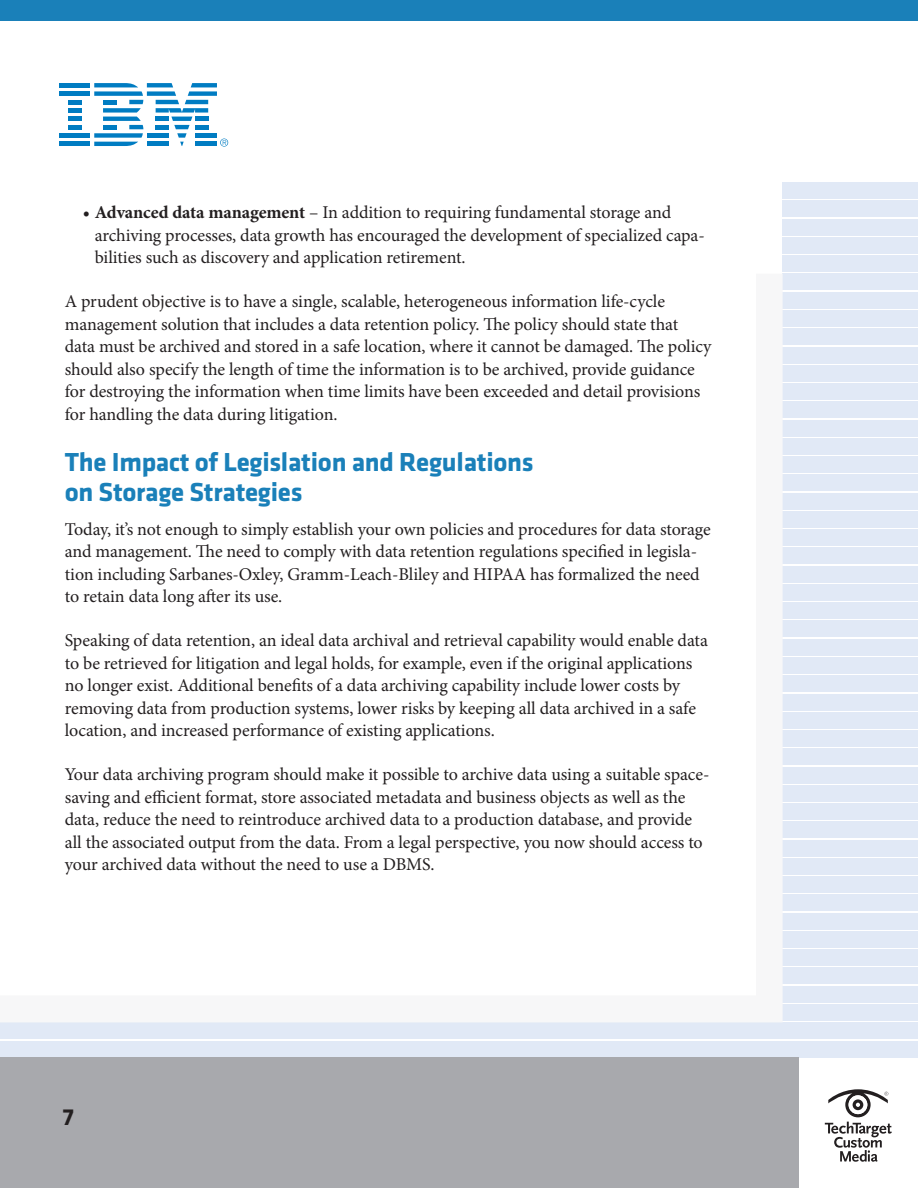
<style>
.page{position:relative;width:918px;height:1188px;background:#fff}
.page>*{position:absolute;margin:0;border:0;box-sizing:border-box;transform-origin:0 0}
.Blue_SubHead{font:700 27px/30px "Klavika";letter-spacing:-.01em;color:#1a80b9}
.t1{font:700 24px "Klavika";color:#231f20}
.Body{font:18px/22.5px "Minion Pro";letter-spacing:-.005em;color:#231f20}
.s1{font-weight:700}
</style>
<div class="page">
<div style="left:0;top:0;width:918px;height:20px;background:#1a80b9"></div>
<div style="left:783px;top:182px;width:135px;height:17px;background:#e1e9f6"></div>
<div style="left:783px;top:201px;width:135px;height:16px;background:#e1e9f6"></div>
<div style="left:783px;top:219px;width:135px;height:17px;background:#e1e9f6"></div>
<div style="left:783px;top:237px;width:135px;height:17px;background:#e1e9f6"></div>
<div style="left:783px;top:255px;width:135px;height:17px;background:#e1e9f6"></div>
<div style="left:783px;top:274px;width:135px;height:16px;background:#e1e9f6"></div>
<div style="left:783px;top:292px;width:135px;height:17px;background:#e1e9f6"></div>
<div style="left:783px;top:310px;width:135px;height:17px;background:#e1e9f6"></div>
<div style="left:783px;top:328px;width:135px;height:17px;background:#e1e9f6"></div>
<div style="left:783px;top:347px;width:135px;height:16px;background:#e1e9f6"></div>
<div style="left:783px;top:365px;width:135px;height:17px;background:#e1e9f6"></div>
<div style="left:783px;top:383px;width:135px;height:17px;background:#e1e9f6"></div>
<div style="left:783px;top:401px;width:135px;height:17px;background:#e1e9f6"></div>
<div style="left:783px;top:420px;width:135px;height:16px;background:#e1e9f6"></div>
<div style="left:783px;top:438px;width:135px;height:17px;background:#e1e9f6"></div>
<div style="left:783px;top:456px;width:135px;height:17px;background:#e1e9f6"></div>
<div style="left:783px;top:475px;width:135px;height:16px;background:#e1e9f6"></div>
<div style="left:783px;top:493px;width:135px;height:16px;background:#e1e9f6"></div>
<div style="left:783px;top:511px;width:135px;height:17px;background:#e1e9f6"></div>
<div style="left:783px;top:529px;width:135px;height:17px;background:#e1e9f6"></div>
<div style="left:783px;top:548px;width:135px;height:16px;background:#e1e9f6"></div>
<div style="left:783px;top:566px;width:135px;height:17px;background:#e1e9f6"></div>
<div style="left:783px;top:584px;width:135px;height:17px;background:#e1e9f6"></div>
<div style="left:783px;top:602px;width:135px;height:17px;background:#e1e9f6"></div>
<div style="left:783px;top:621px;width:135px;height:16px;background:#e1e9f6"></div>
<div style="left:783px;top:639px;width:135px;height:17px;background:#e1e9f6"></div>
<div style="left:783px;top:657px;width:135px;height:17px;background:#e1e9f6"></div>
<div style="left:783px;top:675px;width:135px;height:17px;background:#e1e9f6"></div>
<div style="left:783px;top:694px;width:135px;height:16px;background:#e1e9f6"></div>
<div style="left:783px;top:712px;width:135px;height:17px;background:#e1e9f6"></div>
<div style="left:783px;top:730px;width:135px;height:17px;background:#e1e9f6"></div>
<div style="left:783px;top:748px;width:135px;height:17px;background:#e1e9f6"></div>
<div style="left:783px;top:767px;width:135px;height:16px;background:#e1e9f6"></div>
<div style="left:783px;top:785px;width:135px;height:17px;background:#e1e9f6"></div>
<div style="left:783px;top:803px;width:135px;height:17px;background:#e1e9f6"></div>
<div style="left:783px;top:822px;width:135px;height:16px;background:#e1e9f6"></div>
<div style="left:783px;top:840px;width:135px;height:16px;background:#e1e9f6"></div>
<div style="left:783px;top:858px;width:135px;height:17px;background:#e1e9f6"></div>
<div style="left:783px;top:876px;width:135px;height:17px;background:#e1e9f6"></div>
<div style="left:783px;top:895px;width:135px;height:16px;background:#e1e9f6"></div>
<div style="left:783px;top:913px;width:135px;height:17px;background:#e1e9f6"></div>
<div style="left:783px;top:931px;width:135px;height:17px;background:#e1e9f6"></div>
<div style="left:783px;top:949px;width:135px;height:17px;background:#e1e9f6"></div>
<div style="left:783px;top:968px;width:135px;height:16px;background:#e1e9f6"></div>
<div style="left:783px;top:986px;width:135px;height:17px;background:#e1e9f6"></div>
<div style="left:783px;top:1004px;width:135px;height:17px;background:#e1e9f6"></div>
<div style="left:0;top:1022px;width:918px;height:17px;background:#e1e9f6"></div>
<div style="left:0;top:1041px;width:918px;height:16px;background:#e1e9f6"></div>
<div style="left:0;top:1057px;width:798px;height:131px;background:#a8a9ad"></div>
<svg style="left:825px;top:1089px;width:67px;height:73px"></svg>
<hr style="left:59px;top:83px;width:31px;height:4px;background:#007cc2">
<div style="left:59px;top:91px;width:31px;height:5px;background:#007cc2"></div>
<hr style="left:68px;top:100px;width:13px;height:4px;background:#007cc2">
<div style="left:68px;top:108px;width:13px;height:5px;background:#007cc2"></div>
<hr style="left:68px;top:117px;width:13px;height:4px;background:#007cc2">
<hr style="left:68px;top:125px;width:13px;height:4px;background:#007cc2">
<div style="left:59px;top:133px;width:31px;height:5px;background:#007cc2"></div>
<hr style="left:59px;top:142px;width:31px;height:4px;background:#007cc2">
<svg style="left:94px;top:83px;width:134px;height:64px"></svg>
<p class="Body" style="left:95px;top:201px;width:612px;text-indent:-12px"><span class="s1">• Advanced data management</span> – In addition to requiring fundamental storage and archiving processes, data growth has encouraged the development of specialized capa&shy;bilities such as discovery and application retirement.</p>
<p class="Body" style="left:65px;top:290px;width:648px">A prudent objective is to have a single, scalable, heterogeneous information life-cycle management solution that includes a data retention policy. The policy should state that data must be archived and stored in a safe location, where it cannot be damaged. The policy should also specify the length of time the information is to be archived, provide guidance for destroying the information when time limits have been exceeded and detail provisions for handling the data during litigation.</p>
<p class="Blue_SubHead" style="left:65px;top:448px;width:470px">The Impact of Legislation and Regulations on Storage Strategies</p>
<p class="Body" style="left:65px;top:518px;width:647px">Today, it’s not enough to simply establish your own policies and procedures for data storage and management. The need to comply with data retention regulations specified in legisla&shy;tion including Sarbanes-Oxley, Gramm-Leach-Bliley and HIPAA has formalized the need to retain data long after its use.</p>
<p class="Body" style="left:65px;top:629px;width:645px">Speaking of data retention, an ideal data archival and retrieval capability would enable data to be retrieved for litigation and legal holds, for example, even if the original applications no longer exist. Additional benefits of a data archiving capability include lower costs by removing data from production systems, lower risks by keeping all data archived in a safe location, and increased performance of existing applications.</p>
<p class="Body" style="left:65px;top:763px;width:646px">Your data archiving program should make it possible to archive data using a suitable space&shy;saving and efficient format, store associated metadata and business objects as well as the data, reduce the need to reintroduce archived data to a production database, and provide all the associated output from the data. From a legal perspective, you now should access to your archived data without the need to use a DBMS.</p>
<h2 class="t1" style="left:63px;top:1104px;width:12px">7</h2>
</div>
